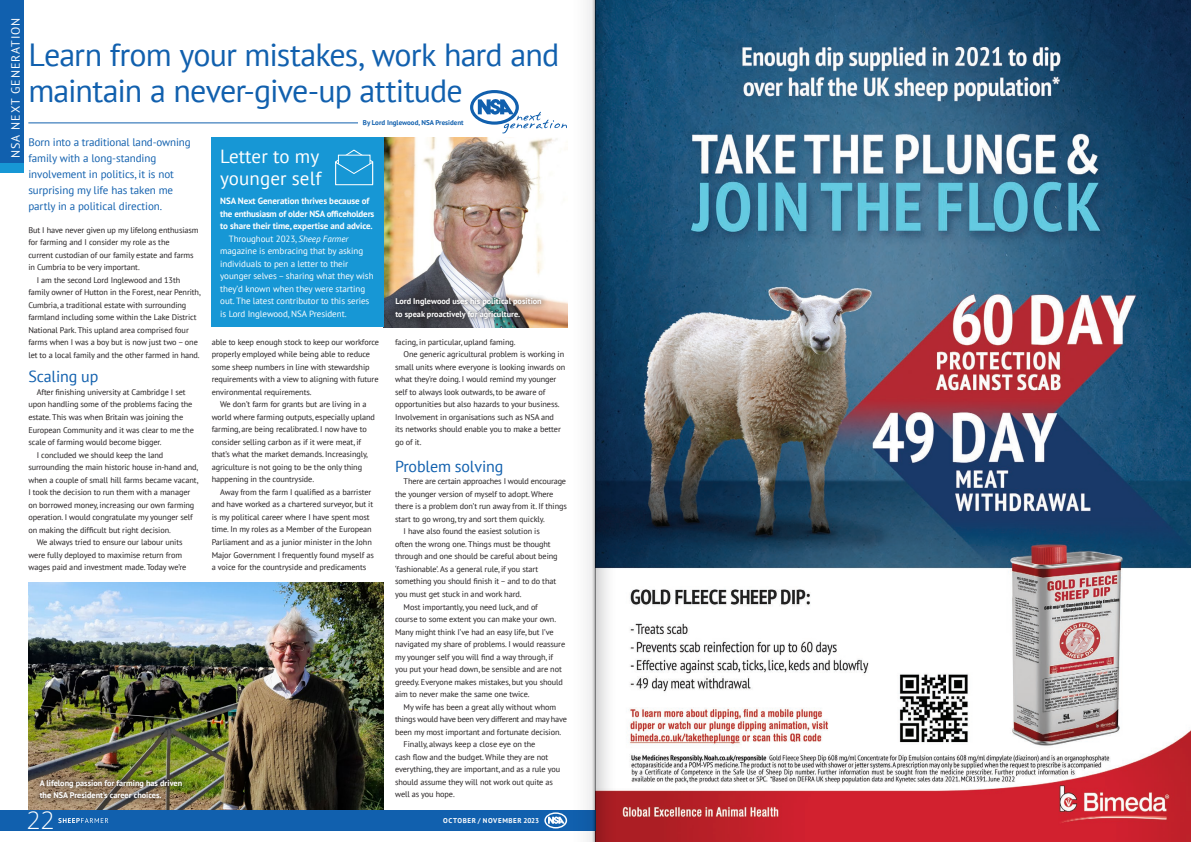
<style>
.page{position:relative;width:1191px;height:842px;background:#fff}
.page>*{position:absolute;margin:0;border:0;box-sizing:border-box;transform-origin:0 0}
.t1{font:32px/36px "PT Sans";letter-spacing:-.025em;color:#1160ae}
.t2{font:300 24.1px "Open Sans";color:#fff}
.t3{font:19px/22px "PT Sans";letter-spacing:.005em;color:#fff}
.t4{font:16px "PT Sans";letter-spacing:-.01em;color:#1160ae}
.t5{font:12px "PT Sans";letter-spacing:.08em;color:#fff}
.t6{font:11px/16px "PT Sans";letter-spacing:-.005em;color:#1160ae}
.t7{font:9px/12.5px "PT Sans";letter-spacing:-.005em;color:#fff}
.t8{font:700 9px/12.5px "PT Sans";letter-spacing:-.01em;color:#fff}
.t9{font:8.2px/12.5px "PT Sans";letter-spacing:-.01em;color:#231f20}
.t10{font:700 8.2px/12.5px "PT Sans";color:#fff}
.t11{font:700 7px "PT Sans";color:#1160ae}
.t12{font:700 7px "PT Sans";letter-spacing:.08em;color:#fff}
.s1{font-style:italic}
</style>
<div class="page">
<img style="left:622px;top:0;width:569px;height:842px">
<hr style="left:28px;top:123px;width:438px;height:1px;background:#1160ae">
<img style="left:384px;top:137px;width:183px;height:190px">
<div style="left:212px;top:137px;width:172px;height:190px;background:#1797d5"></div>
<svg style="left:335px;top:149px;width:38px;height:37px"></svg>
<img style="left:390px;top:293px;width:157px;height:31px">
<svg style="left:470px;top:90px;width:97px;height:43px"></svg>
<div style="left:359px;top:117px;width:112px;height:11px;background:#fff"></div>
<img style="left:28px;top:582px;width:356px;height:228px">
<img style="left:34px;top:774px;width:154px;height:30px">
<div style="left:0;top:810px;width:595px;height:21px;background:#1160ae"></div>
<svg style="left:544px;top:812px;width:23px;height:16px"></svg>
<svg style="left:58px;top:818px;width:50px;height:5px"></svg>
<div style="left:0;top:0;width:24px;height:163px;background:#1160ae"></div>
<div style="left:0;top:163px;width:24px;height:9px;background:#1797d5"></div>
<svg style="left:587px;top:0;width:8px;height:842px;fill:#efefef"></svg>
<svg style="left:595px;top:0;width:27px;height:842px"></svg>
<h3 class="t5" style="left:8px;top:158px;width:142px;rotate:-90deg">NSA NEXT GENERATION</h3>
<p class="t1" style="left:28px;top:36px;width:532px">Learn from your mistakes, work hard and maintain a never-give-up attitude</p>
<p class="t6" style="left:28px;top:134px;width:164px">Born into a traditional land-owning family with a long-standing involvement in politics, it is not surprising my life has taken me partly in a political direction.</p>
<p class="t9" style="left:28px;top:223px;width:172px">But I have never given up my lifelong enthusiasm for farming and I consider my role as the<br>current custodian of our family estate and farms in Cumbria to be very important.</p>
<p class="t9" style="left:28px;top:273px;width:174px;text-indent:9px">I am the second Lord Inglewood and 13th family owner of Hutton in the Forest, near Penrith, Cumbria, a traditional estate with surrounding farmland including some within the Lake District National Park. This upland area comprised four farms when I was a boy but is now just two – one let to a local family and the other farmed in hand.</p>
<p class="t4" style="left:28px;top:367px;width:72px">Scaling up</p>
<p class="t9" style="left:28px;top:386px;width:167px;text-indent:9px">After finishing university at Cambridge I set upon handling some of the problems facing the estate. This was when Britain was joining the European Community and it was clear to me the scale of farming would become bigger.</p>
<p class="t9" style="left:28px;top:448px;width:171px;text-indent:9px">I concluded we should keep the land surrounding the main historic house in-hand and, when a couple of small hill farms became vacant, I took the decision to run them with a manager on borrowed money, increasing our own farming operation. I would congratulate my younger self on making the difficult but right decision.</p>
<p class="t9" style="left:28px;top:536px;width:159px;text-align:center">We always tried to ensure our labour units were fully deployed to maximise return from wages paid and investment made. Today we’re</p>
<p class="t11" style="left:363px;top:118px;width:102px">By Lord Inglewood, NSA President</p>
<p class="t3" style="left:220px;top:145px;width:103px">Letter to my younger self</p>
<p class="t8" style="left:220px;top:195px;width:156px">NSA Next Generation thrives because of the enthusiasm of older NSA officeholders to share their time, expertise and advice.</p>
<p class="t7" style="left:220px;top:232px;width:155px;text-indent:9px">Throughout 2023, <span class="s1">Sheep Farmer </span>magazine is embracing that by asking individuals to pen a letter to their younger selves – sharing what they wish they’d known when they were starting out. The latest contributor to this series is Lord Inglewood, NSA President.</p>
<p class="t10" style="left:395px;top:295px;width:148px">Lord Inglewood uses his political position to speak proactively for agriculture.</p>
<p class="t9" style="left:395px;top:336px;width:122px">facing, in particular, upland faming.</p>
<p class="t9" style="left:395px;top:348px;width:172px;text-indent:9px">One generic agricultural problem is working in small units where everyone is looking inwards on what they’re doing. I would remind my younger self to always look outwards, to be aware of opportunities but also hazards to your business.<br>Involvement in organisations such as NSA and<br>its networks should enable you to make a better go of it.</p>
<p class="t4" style="left:395px;top:456px;width:110px">Problem solving</p>
<p class="t9" style="left:395px;top:475px;width:173px;text-indent:9px">There are certain approaches I would encourage the younger version of myself to adopt. Where there is a problem don’t run away from it. If things start to go wrong, try and sort them quickly.</p>
<p class="t9" style="left:395px;top:525px;width:164px;text-indent:9px">I have also found the easiest solution is often the wrong one. Things must be thought through and one should be careful about being ‘fashionable’. As a general rule, if you start something you should finish it – and to do that you must get stuck in and work hard.</p>
<p class="t9" style="left:395px;top:600px;width:172px;text-indent:9px">Most importantly, you need luck, and of<br>course to some extent you can make your own.<br>Many might think I’ve had an easy life, but I’ve navigated my share of problems. I would reassure my younger self you will find a way through, if you put your head down, be sensible and are not greedy. Everyone makes mistakes, but you should aim to never make the same one twice.</p>
<p class="t9" style="left:395px;top:700px;width:173px;text-indent:9px">My wife has been a great ally without whom things would have been very different and may have been my most important and fortunate decision.</p>
<p class="t9" style="left:395px;top:738px;width:166px;text-indent:9px">Finally, always keep a close eye on the<br>cash flow and the budget. While they are not everything, they are important, and as a rule you should assume they will not work out quite as well as you hope.</p>
<p class="t9" style="left:212px;top:336px;width:169px">able to keep enough stock to keep our workforce properly employed while being able to reduce some sheep numbers in line with stewardship requirements with a view to aligning with future environmental requirements.</p>
<p class="t9" style="left:212px;top:398px;width:165px;text-indent:9px">We don’t farm for grants but are living in a world where farming outputs, especially upland farming, are being recalibrated. I now have to consider selling carbon as if it were meat, if that’s what the market demands. Increasingly, agriculture is not going to be the only thing happening in the countryside.</p>
<p class="t9" style="left:212px;top:486px;width:164px;text-indent:9px">Away from the farm I qualified as a barrister and have worked as a chartered surveyor, but it is my political career where I have spent most time. In my roles as a Member of the European Parliament and as a junior minister in the John Major Government I frequently found myself as a voice for the countryside and predicaments</p>
<p class="t10" style="left:40px;top:776px;width:144px">A lifelong passion for farming has driven the NSA President’s career choices.</p>
<h2 class="t2" style="left:27px;top:804px;width:29px">22</h2>
<p class="t12" style="left:443px;top:816px;width:97px">OCTOBER / NOVEMBER 2023</p>
</div>
